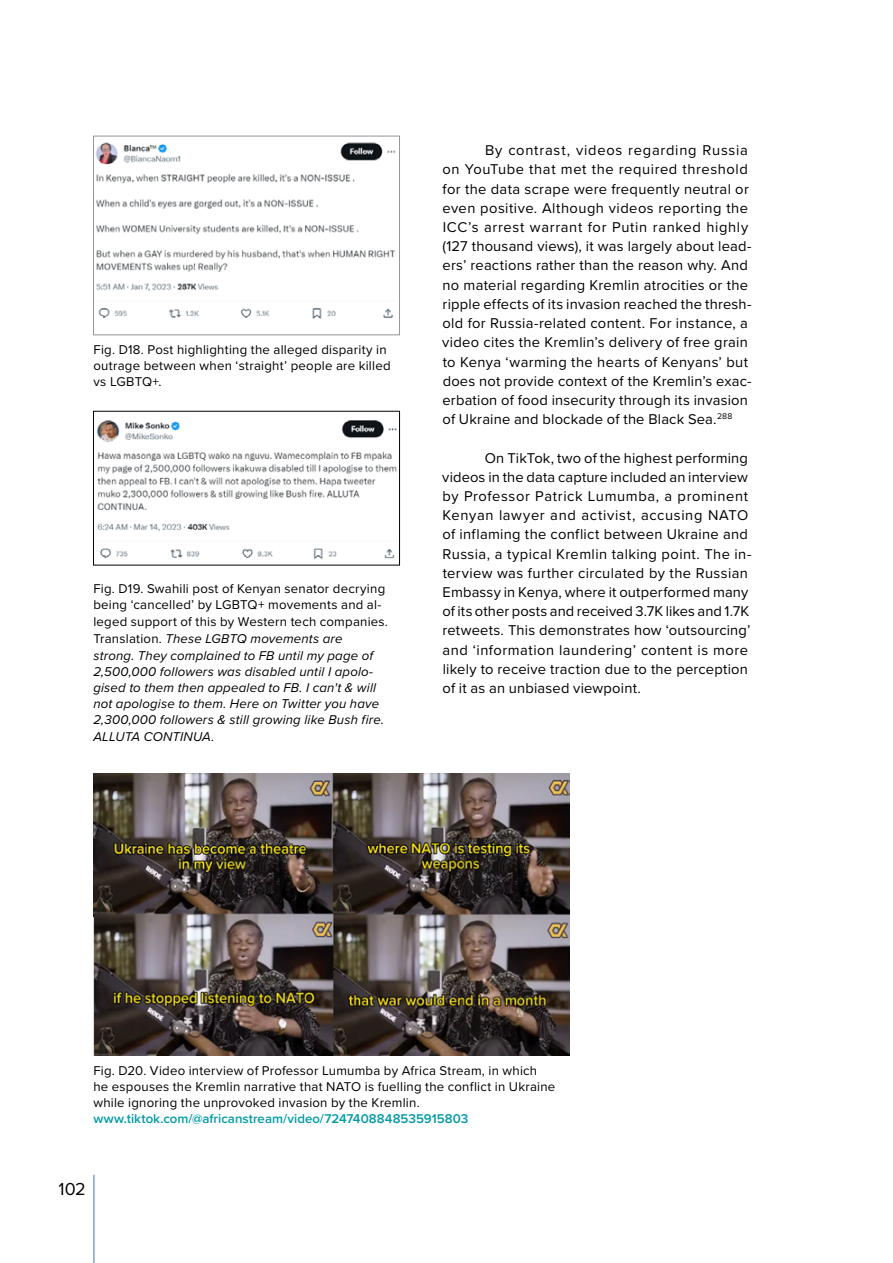
<style>
.page{position:relative;width:893px;height:1263px;background:#fff}
.page>*{position:absolute;margin:0;border:0;box-sizing:border-box;transform-origin:0 0}
.t1{font:18px "Proxima Nova";color:#000}
.t2{font:14.7px/19.2px "Proxima Nova";letter-spacing:.02em;color:#000}
.t3{font:13.2px/16.2px "Proxima Nova";letter-spacing:.015em;color:#000}
.t4{font:italic 13.2px/16.2px "Proxima Nova";letter-spacing:.015em;color:#000}
.t5{font:600 13.2px "Proxima Nova";color:#009ba7}
.s1{font-style:normal}
</style>
<div class="page">
<img style="left:95px;top:142px;width:301px;height:177px">
<div style="left:93px;top:136px;width:307px;height:199px;border:1px solid #939598"></div>
<img style="left:96px;top:420px;width:301px;height:140px">
<div style="left:93px;top:411px;width:307px;height:154px;border:1px solid #000"></div>
<img style="left:93px;top:774px;width:476px;height:282px">
<hr style="left:94px;top:1175px;width:1px;height:88px;background:#3478b7">
<p class="t3" style="left:94px;top:341px;width:299px">Fig. D18. Post highlighting the alleged disparity in outrage between when ‘straight’ people are killed vs LGBTQ+.</p>
<p class="t3" style="left:93px;top:580px;width:296px">Fig. D19. Swahili post of Kenyan senator decrying being ‘cancelled’ by LGBTQ+ movements and al&shy;leged support of this by Western tech companies.</p>
<p class="t4" style="left:93px;top:630px;width:292px"><span class="s1">Translation.</span> These LGBTQ movements are strong. They complained to FB until my page of 2,500,000 followers was disabled until I apolo&shy;gised to them then appealed to FB. I can't &amp; will not apologise to them. Here on Twitter you have 2,300,000 followers &amp; still growing like Bush fire.<br>ALLUTA CONTINUA.</p>
<p class="t2" style="left:442px;top:140px;width:311px;text-indent:43px">By contrast, videos regarding Russia on YouTube that met the required threshold for the data scrape were frequently neutral or even positive. Although videos reporting the ICC’s arrest warrant for Putin ranked highly (127 thousand views), it was largely about lead&shy;ers’ reactions rather than the reason why. And no material regarding Kremlin atrocities or the ripple effects of its invasion reached the thresh&shy;old for Russia-related content. For instance, a video cites the Kremlin’s delivery of free grain to Kenya ‘warming the hearts of Kenyans’ but does not provide context of the Kremlin’s exac&shy;erbation of food insecurity through its invasion of Ukraine and blockade of the Black Sea.<sup>288</sup></p>
<p class="t2" style="left:442px;top:447px;width:311px;text-indent:43px">On TikTok, two of the highest performing videos in the data capture included an interview by Professor Patrick Lumumba, a prominent Kenyan lawyer and activist, accusing NATO of inflaming the conflict between Ukraine and Russia, a typical Kremlin talking point. The in&shy;terview was further circulated by the Russian Embassy in Kenya, where it outperformed many of its other posts and received 3.7K likes and 1.7K retweets. This demonstrates how ‘outsourcing’ and ‘information laundering’ content is more likely to receive traction due to the perception of it as an unbiased viewpoint.</p>
<p class="t3" style="left:93px;top:1061px;width:463px">Fig. D20. Video interview of Professor Lumumba by Africa Stream, in which he espouses the Kremlin narrative that NATO is fuelling the conflict in Ukraine while ignoring the unprovoked invasion by the Kremlin.</p>
<p class="t5" style="left:93px;top:1109px;width:377px">www.tiktok.com/@africanstream/video/7247408848535915803</p>
<p class="t1" style="left:58px;top:1175px;width:29px">102</p>
</div>
